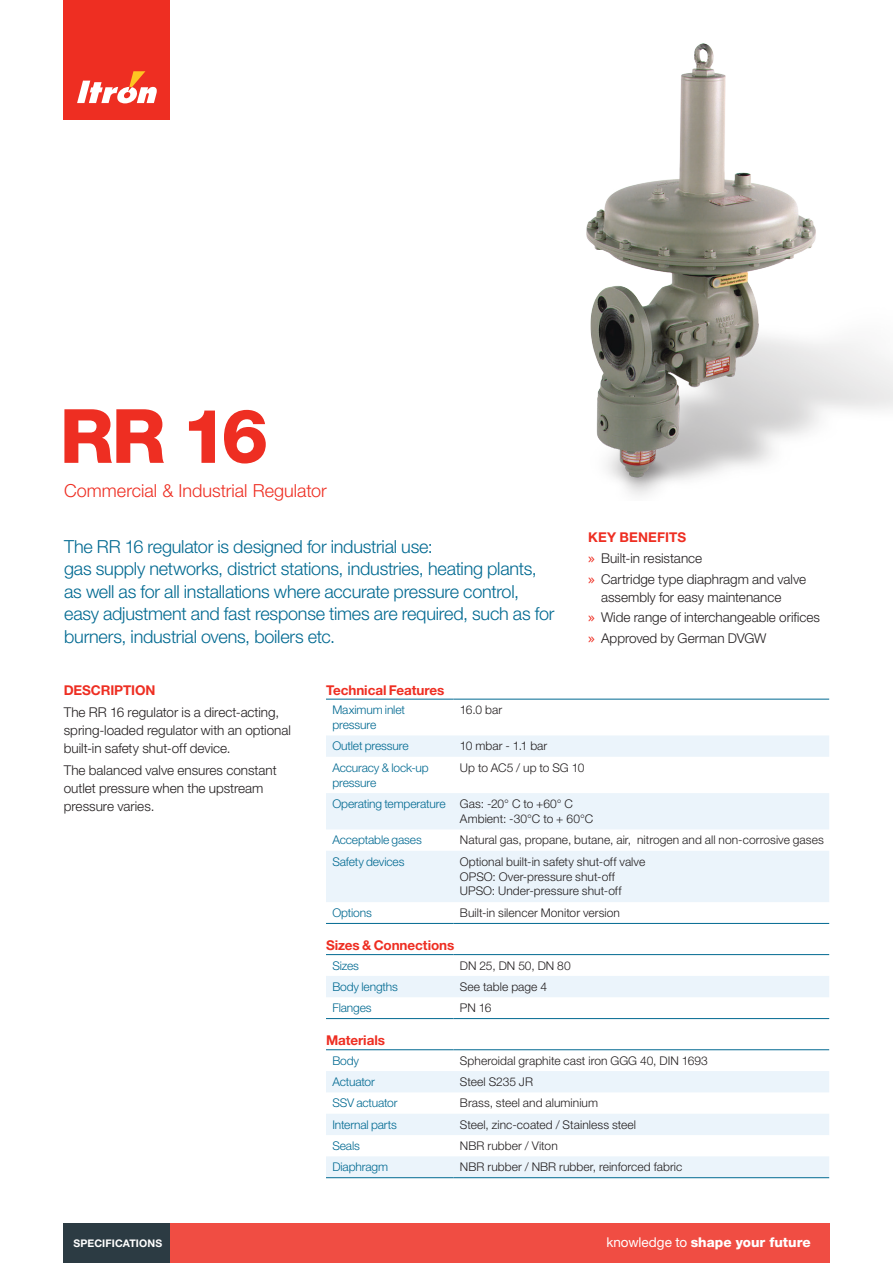
<style>
.page{position:relative;width:893px;height:1263px;background:#fff}
.page>*{position:absolute;margin:0;border:0;box-sizing:border-box;transform-origin:0 0}
.Headline_50_50{font:800 75px "Helvetica Neue LT Std";color:#ee2e22}
.Introduction_Copy{font:300 18px/22.5px "Helvetica Neue LT Std";letter-spacing:-.015em;color:#006991}
.Subhead{font:300 18px "Helvetica Neue LT Std";color:#ee2e22}
.Body_Copy_9_12{font:300 13.5px/18px "Helvetica Neue LT Std";color:#231f20}
.Table_Title{font:700 13.5px "Helvetica Neue LT Std";letter-spacing:-.005em;color:#ee2e22}
.t1{font:800 13.5px "Helvetica Neue LT Std";letter-spacing:.005em;color:#fff}
.Subhead_9_12_485{font:700 13.5px "Helvetica Neue LT Std";letter-spacing:.005em;color:#ee2e22}
.Section_Title{font:700 13.5px "Helvetica Neue LT Std";letter-spacing:-.01em;color:#ee2e22}
.Table_Body{font:300 12px "Helvetica Neue LT Std";letter-spacing:.005em;color:#231f20}
.Table_1_Header{font:300 12px/15px "Helvetica Neue LT Std";letter-spacing:-.01em;color:#006991}
.Table_Body-2{font:300 12px "Helvetica Neue LT Std";letter-spacing:-.015em;color:#231f20}
.t2{font:700 10.5px "Helvetica Neue LT Std";letter-spacing:.01em;color:#fff}
.s1{font-family:"Lucida Grande";font-weight:400;color:#ee2e22}
.s2{font-weight:400}
</style>
<div class="page">
<img style="left:586px;top:43px;width:307px;height:453px">
<svg style="left:326px;top:735px;width:503px;height:167px;fill:#ebf4fb"></svg>
<hr style="left:326px;top:699px;width:128px;height:1px;background:#006991">
<hr style="left:454px;top:699px;width:375px;height:1px;background:#006991">
<hr style="left:454px;top:923px;width:375px;height:1px;background:#006991">
<hr style="left:326px;top:923px;width:128px;height:1px;background:#006991">
<div style="left:326px;top:976px;width:503px;height:21px;background:#ebf4fb"></div>
<hr style="left:326px;top:954px;width:128px;height:1px;background:#006991">
<hr style="left:454px;top:954px;width:375px;height:1px;background:#006991">
<hr style="left:326px;top:1018px;width:128px;height:1px;background:#006991">
<hr style="left:454px;top:1018px;width:375px;height:1px;background:#006991">
<svg style="left:326px;top:1071px;width:503px;height:106px;fill:#ebf4fb"></svg>
<hr style="left:326px;top:1049px;width:128px;height:1px;background:#006991">
<hr style="left:454px;top:1049px;width:375px;height:1px;background:#006991">
<hr style="left:326px;top:1177px;width:128px;height:1px;background:#006991">
<hr style="left:454px;top:1177px;width:375px;height:1px;background:#006991">
<div style="left:64px;top:0;width:106px;height:119px;background:#ee2e22"></div>
<svg style="left:77px;top:71px;width:80px;height:32px"></svg>
<div style="left:64px;top:1223px;width:106px;height:40px;background:#2c3b43"></div>
<div style="left:170px;top:1223px;width:659px;height:40px;background:#f04d43"></div>
<p class="Headline_50_50" style="left:60px;top:391px;width:210px">RR 16</p>
<p class="Subhead" style="left:64px;top:480px;width:264px">Commercial &amp; Industrial Regulator</p>
<p class="Introduction_Copy" style="left:64px;top:534px;width:492px">The RR 16 regulator is designed for industrial use:<br>gas supply networks, district stations, industries, heating plants, as well as for all installations where accurate pressure control, easy adjustment and fast response times are required, such as for burners, industrial ovens, boilers etc.</p>
<p class="Subhead_9_12_485" style="left:588px;top:529px;width:99px">KEY BENEFITS</p>
<p class="Body_Copy_9_12" style="left:588px;top:549px;width:116px"><span class="s1">»</span> Built-in resistance</p>
<p class="Body_Copy_9_12" style="left:601px;top:569px;width:207px;text-indent:-13px"><span class="s1">»</span> Cartridge type diaphragm and valve assembly for easy maintenance</p>
<p class="Body_Copy_9_12" style="left:588px;top:608px;width:233px"><span class="s1">»</span> Wide range of interchangeable orifices</p>
<p class="Body_Copy_9_12" style="left:588px;top:628px;width:180px"><span class="s1">»</span> Approved by German DVGW</p>
<p class="Section_Title" style="left:64px;top:681px;width:93px">DESCRIPTION</p>
<p class="Body_Copy_9_12" style="left:64px;top:703px;width:229px">The RR 16 regulator is a direct-acting, spring-loaded regulator with an optional built-in safety shut-off device.</p>
<p class="Body_Copy_9_12" style="left:64px;top:761px;width:214px">The balanced valve ensures constant outlet pressure when the upstream pressure varies.</p>
<p class="Table_Title" style="left:326px;top:681px;width:120px">Technical Features</p>
<p class="Table_1_Header" style="left:332px;top:702px;width:74px">Maximum inlet pressure</p>
<p class="Table_Body" style="left:460px;top:703px;width:44px">16.0 bar</p>
<p class="Table_1_Header" style="left:332px;top:738px;width:78px">Outlet pressure</p>
<p class="Table_Body" style="left:460px;top:739px;width:89px">10 mbar - 1.1 bar</p>
<p class="Table_1_Header" style="left:332px;top:760px;width:98px">Accuracy &amp; lock-up pressure</p>
<p class="Table_Body-2" style="left:460px;top:760px;width:126px">Up to AC5 / up to SG 10</p>
<p class="Table_1_Header" style="left:332px;top:796px;width:115px">Operating temperature</p>
<p class="Table_Body" style="left:460px;top:797px;width:115px">Gas: -20° C to +60° C</p>
<p class="Table_Body" style="left:460px;top:811px;width:135px">Ambient: -30°C to + 60°C</p>
<p class="Table_1_Header" style="left:332px;top:832px;width:91px">Acceptable gases</p>
<p class="Table_Body" style="left:460px;top:833px;width:365px">Natural gas, propane, butane, air, nitrogen and all non-corrosive gases</p>
<p class="Table_1_Header" style="left:332px;top:854px;width:74px">Safety devices</p>
<p class="Table_Body" style="left:460px;top:855px;width:187px">Optional built-in safety shut-off valve</p>
<p class="Table_Body" style="left:460px;top:869px;width:157px">OPSO: Over-pressure shut-off</p>
<p class="Table_Body" style="left:460px;top:883px;width:163px">UPSO: Under-pressure shut-off</p>
<p class="Table_1_Header" style="left:332px;top:905px;width:41px">Options</p>
<p class="Table_Body" style="left:460px;top:905px;width:162px">Built-in silencer Monitor version</p>
<p class="Table_Title" style="left:326px;top:937px;width:130px">Sizes &amp; Connections</p>
<p class="Table_1_Header" style="left:332px;top:957px;width:28px">Sizes</p>
<p class="Table_Body" style="left:460px;top:958px;width:112px">DN 25, DN 50, DN 80</p>
<p class="Table_1_Header" style="left:332px;top:979px;width:67px">Body lengths</p>
<p class="Table_Body" style="left:460px;top:979px;width:89px">See table page 4</p>
<p class="Table_1_Header" style="left:332px;top:1000px;width:41px">Flanges</p>
<p class="Table_Body" style="left:460px;top:1000px;width:33px">PN 16</p>
<p class="Table_Title" style="left:326px;top:1032px;width:60px">Materials</p>
<p class="Table_1_Header" style="left:332px;top:1053px;width:28px">Body</p>
<p class="Table_Body" style="left:460px;top:1053px;width:249px">Spheroidal graphite cast iron GGG 40, DIN 1693</p>
<p class="Table_1_Header" style="left:332px;top:1074px;width:44px">Actuator</p>
<p class="Table_Body" style="left:460px;top:1074px;width:75px">Steel S235 JR</p>
<p class="Table_1_Header" style="left:332px;top:1095px;width:67px">SSV actuator</p>
<p class="Table_Body" style="left:460px;top:1096px;width:140px">Brass, steel and aluminium</p>
<p class="Table_1_Header" style="left:332px;top:1117px;width:66px">Internal parts</p>
<p class="Table_Body" style="left:460px;top:1117px;width:178px">Steel, zinc-coated / Stainless steel</p>
<p class="Table_1_Header" style="left:332px;top:1138px;width:29px">Seals</p>
<p class="Table_Body" style="left:460px;top:1138px;width:99px">NBR rubber / Viton</p>
<p class="Table_1_Header" style="left:332px;top:1159px;width:57px">Diaphragm</p>
<p class="Table_Body" style="left:460px;top:1160px;width:224px">NBR rubber / NBR rubber, reinforced fabric</p>
<p class="t2" style="left:73px;top:1236px;width:90px">SPECIFICATIONS</p>
<p class="t1" style="left:606px;top:1234px;width:206px"><span class="s2">knowledge to</span> shape your future</p>
</div>
